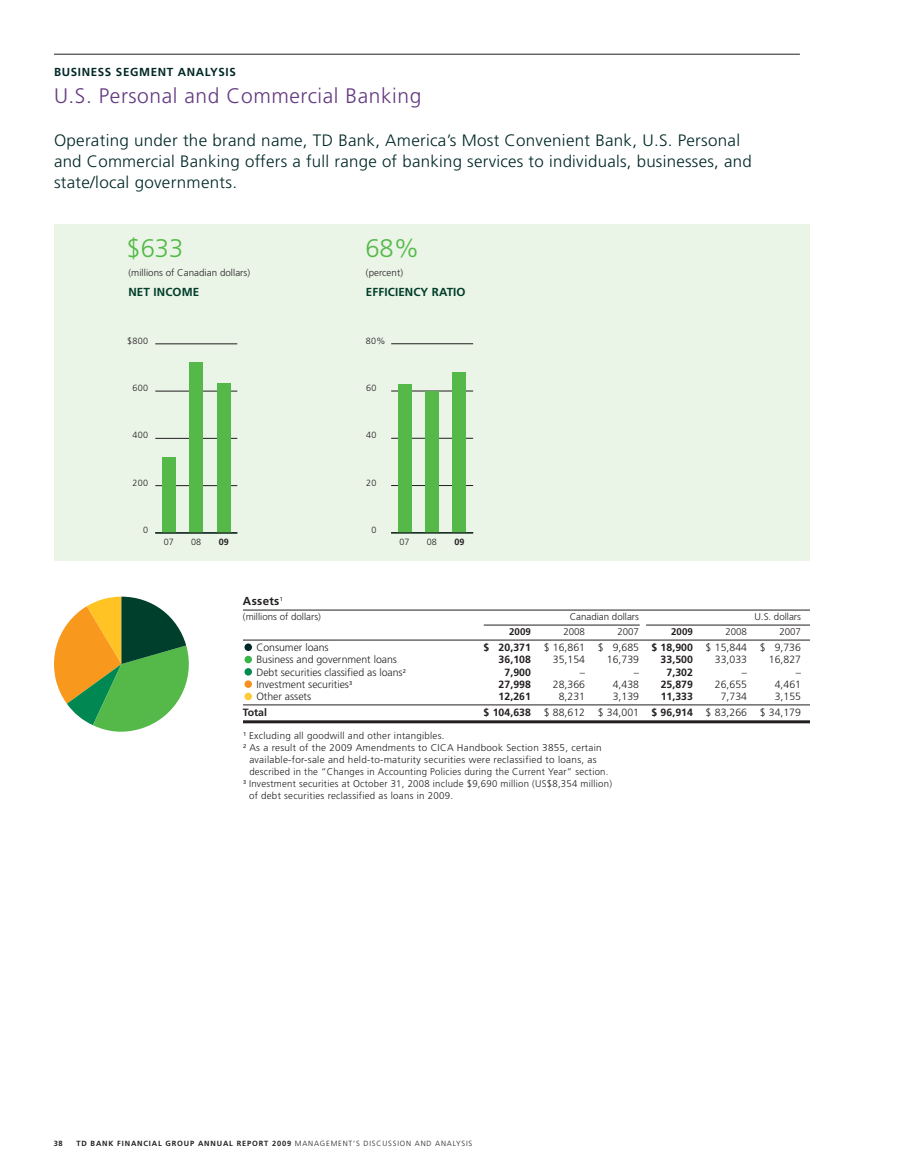
<style>
.page{position:relative;width:918px;height:1175px;background:#fff}
.page>*{position:absolute;margin:0;border:0;box-sizing:border-box;transform-origin:0 0}
.t1{font:300 25.5px "Frutiger";color:#54b948}
.t2{font:300 21px "Frutiger";letter-spacing:.025em;color:#643b81}
.t3{font:300 16.5px/21px "Frutiger";letter-spacing:.015em;color:#002827}
.t4{font:700 11.7px "Frutiger";letter-spacing:.01em;color:#003d2a}
.t5{font:700 11.7px "Frutiger";letter-spacing:.055em;color:#002827}
.t6{font:700 11.7px "Frutiger";letter-spacing:.025em;color:#231f20}
.t7{font:300 10.5px "Frutiger";color:#231f20}
.t8{font:700 10.5px "Frutiger";letter-spacing:.005em;color:#231f20}
.t9{font:300 9.75px "Frutiger";letter-spacing:.025em;color:#231f20}
.t10{font:300 9.75px "Frutiger";color:#231f20}
.t11{font:300 9.75px "Frutiger";letter-spacing:.005em;color:#231f20}
.t12{font:700 9.75px "Frutiger";letter-spacing:.005em;color:#231f20}
.t13{font:300 9px "Frutiger";letter-spacing:.03em;color:#231f20}
.t14{font:700 9px "Frutiger";color:#231f20}
.t15{font:700 7.5px "Frutiger";letter-spacing:.11em;color:#231f20}
.s1{font-weight:700}
.s2{font-weight:300}
</style>
<div class="page">
<hr style="left:243px;top:610px;width:567px;height:1px;background:#231f20">
<hr style="left:484px;top:625px;width:156px;height:1px;background:#231f20">
<hr style="left:646px;top:625px;width:164px;height:1px;background:#231f20">
<hr style="left:243px;top:640px;width:567px;height:1px;background:#231f20">
<hr style="left:243px;top:704px;width:567px;height:1px;background:#231f20">
<hr style="left:243px;top:720px;width:567px;height:3px;background:#231f20">
<div style="left:244px;top:692px;width:8px;height:8px;background:#ffca38;border-radius:50%"></div>
<div style="left:244px;top:680px;width:8px;height:8px;background:#f7901e;border-radius:50%"></div>
<div style="left:244px;top:668px;width:8px;height:7px;background:#008a52;border-radius:50%"></div>
<div style="left:244px;top:656px;width:8px;height:7px;background:#39b54a;border-radius:50%"></div>
<div style="left:244px;top:643px;width:8px;height:8px;background:#002827;border-radius:50%"></div>
<svg style="left:54px;top:596px;width:135px;height:136px"></svg>
<div style="left:54px;top:225px;width:756px;height:336px;background:#eaf4e7"></div>
<hr style="left:391px;top:485px;width:82px;height:1px;background:#231f20">
<hr style="left:391px;top:438px;width:82px;height:1px;background:#231f20">
<hr style="left:391px;top:391px;width:82px;height:1px;background:#231f20">
<hr style="left:391px;top:343px;width:82px;height:1px;background:#231f20">
<div style="left:453px;top:372px;width:13px;height:161px;background:#54b948"></div>
<div style="left:425px;top:391px;width:14px;height:142px;background:#54b948"></div>
<div style="left:398px;top:384px;width:14px;height:149px;background:#54b948"></div>
<hr style="left:391px;top:532px;width:82px;height:1px;background:#231f20">
<hr style="left:155px;top:485px;width:82px;height:1px;background:#231f20">
<hr style="left:155px;top:438px;width:82px;height:1px;background:#231f20">
<hr style="left:155px;top:391px;width:82px;height:1px;background:#231f20">
<hr style="left:155px;top:343px;width:82px;height:1px;background:#231f20">
<div style="left:217px;top:383px;width:13px;height:150px;background:#54b948"></div>
<div style="left:189px;top:362px;width:14px;height:171px;background:#54b948"></div>
<div style="left:162px;top:457px;width:14px;height:76px;background:#54b948"></div>
<hr style="left:155px;top:532px;width:82px;height:1px;background:#231f20">
<hr style="left:54px;top:54px;width:746px;height:1px;background:#231f20">
<p class="t5" style="left:54px;top:67px;width:183px">BUSINESS SEGMENT ANALYSIS</p>
<h2 class="t2" style="left:54px;top:87px;width:369px">U.S. Personal and Commercial Banking</h2>
<h3 class="t3" style="left:54px;top:131px;width:699px">Operating under the brand name, TD Bank, America’s Most Convenient Bank, U.S. Personal and Commercial Banking offers a full range of banking services to individuals, businesses, and state/local governments.</h3>
<h1 class="t1" style="left:126px;top:238px;width:58px">$633</h1>
<h1 class="t1" style="left:365px;top:238px;width:55px">68%</h1>
<p class="t11" style="left:128px;top:269px;width:123px">(millions of Canadian dollars)</p>
<p class="t4" style="left:128px;top:287px;width:72px">NET INCOME</p>
<p class="t11" style="left:366px;top:269px;width:39px">(percent)</p>
<p class="t4" style="left:366px;top:287px;width:101px">EFFICIENCY RATIO</p>
<p class="t13" style="left:127px;top:337px;width:22px">$800</p>
<p class="t13" style="left:366px;top:337px;width:21px">80%</p>
<p class="t13" style="left:133px;top:384px;width:17px">600</p>
<p class="t13" style="left:366px;top:384px;width:12px">60</p>
<p class="t13" style="left:133px;top:431px;width:17px">400</p>
<p class="t13" style="left:366px;top:431px;width:12px">40</p>
<p class="t13" style="left:133px;top:479px;width:17px">200</p>
<p class="t13" style="left:366px;top:479px;width:12px">20</p>
<p class="t13" style="left:143px;top:526px;width:7px">0</p>
<p class="t13" style="left:371px;top:526px;width:7px">0</p>
<p class="t13" style="left:164px;top:538px;width:12px">07</p>
<p class="t13" style="left:191px;top:538px;width:12px">08</p>
<p class="t14" style="left:219px;top:538px;width:12px">09</p>
<p class="t13" style="left:400px;top:538px;width:12px">07</p>
<p class="t13" style="left:427px;top:538px;width:12px">08</p>
<p class="t14" style="left:454px;top:538px;width:12px">09</p>
<p class="t6" style="left:243px;top:596px;width:41px">Assets<sup>1</sup></p>
<p class="t10" style="left:243px;top:613px;width:79px">(millions of dollars)</p>
<p class="t10" style="left:570px;top:613px;width:71px">Canadian dollars</p>
<p class="t10" style="left:754px;top:613px;width:48px">U.S. dollars</p>
<p class="t12" style="left:509px;top:628px;width:23px">2009</p>
<p class="t9" style="left:563px;top:628px;width:23px">2008</p>
<p class="t9" style="left:617px;top:628px;width:23px">2007</p>
<p class="t12" style="left:671px;top:628px;width:23px">2009</p>
<p class="t9" style="left:725px;top:628px;width:23px">2008</p>
<p class="t9" style="left:779px;top:628px;width:23px">2007</p>
<p class="t7" style="left:256px;top:643px;width:74px">Consumer loans</p>
<p class="t7" style="left:484px;top:643px;width:319px"><span class="s1">$ 20,371</span> $ 16,861 $ 9,685 <span class="s1">$ 18,900</span> $ 15,844 $ 9,736</p>
<p class="t7" style="left:256px;top:655px;width:142px">Business and government loans</p>
<p class="t8" style="left:499px;top:655px;width:34px">36,108</p>
<p class="t7" style="left:553px;top:655px;width:34px">35,154</p>
<p class="t7" style="left:607px;top:655px;width:34px">16,739</p>
<p class="t8" style="left:661px;top:655px;width:34px">33,500</p>
<p class="t7" style="left:715px;top:655px;width:34px">33,033</p>
<p class="t7" style="left:769px;top:655px;width:34px">16,827</p>
<p class="t7" style="left:256px;top:667px;width:151px">Debt securities classified as loans<sup>2</sup></p>
<p class="t8" style="left:505px;top:667px;width:28px">7,900</p>
<p class="t7" style="left:580px;top:667px;width:7px">–</p>
<p class="t7" style="left:634px;top:667px;width:7px">–</p>
<p class="t8" style="left:667px;top:667px;width:28px">7,302</p>
<p class="t7" style="left:742px;top:667px;width:7px">–</p>
<p class="t7" style="left:796px;top:667px;width:7px">–</p>
<p class="t7" style="left:256px;top:680px;width:97px">Investment securities<sup>3</sup></p>
<p class="t8" style="left:499px;top:680px;width:34px">27,998</p>
<p class="t7" style="left:553px;top:680px;width:34px">28,366</p>
<p class="t7" style="left:613px;top:680px;width:28px">4,438</p>
<p class="t8" style="left:661px;top:680px;width:34px">25,879</p>
<p class="t7" style="left:715px;top:680px;width:34px">26,655</p>
<p class="t7" style="left:775px;top:680px;width:28px">4,461</p>
<p class="t7" style="left:256px;top:692px;width:56px">Other assets</p>
<p class="t8" style="left:499px;top:692px;width:34px">12,261</p>
<p class="t7" style="left:559px;top:692px;width:28px">8,231</p>
<p class="t7" style="left:613px;top:692px;width:28px">3,139</p>
<p class="t8" style="left:661px;top:692px;width:34px">11,333</p>
<p class="t7" style="left:721px;top:692px;width:28px">7,734</p>
<p class="t7" style="left:775px;top:692px;width:28px">3,155</p>
<p class="t8" style="left:243px;top:708px;width:26px">Total</p>
<p class="t7" style="left:484px;top:708px;width:319px"><span class="s1">$ 104,638</span> $ 88,612 $ 34,001 <span class="s1">$ 96,914</span> $ 83,266 $ 34,179</p>
<p class="t9" style="left:243px;top:732px;width:203px"><sup>1</sup> Excluding all goodwill and other intangibles.</p>
<p class="t9" style="left:243px;top:744px;width:360px"><sup>2</sup> As a result of the 2009 Amendments to CICA Handbook Section 3855, certain</p>
<p class="t9" style="left:249px;top:756px;width:349px">available-for-sale and held-to-maturity securities were reclassified to loans, as</p>
<p class="t9" style="left:249px;top:768px;width:361px">described in the “Changes in Accounting Policies during the Current Year” section.</p>
<p class="t9" style="left:243px;top:780px;width:371px"><sup>3</sup> Investment securities at October 31, 2008 include $9,690 million (US$8,354 million)</p>
<p class="t9" style="left:249px;top:792px;width:206px">of debt securities reclassified as loans in 2009.</p>
<p class="t15" style="left:54px;top:1140px;width:10px">38</p>
<p class="t15" style="left:76px;top:1140px;width:397px">TD BANK FINANCIAL GROUP ANNUAL REPORT 2009 <span class="s2">MANAGEMENT’S DISCUSSION AND ANALYSIS</span></p>
</div>
